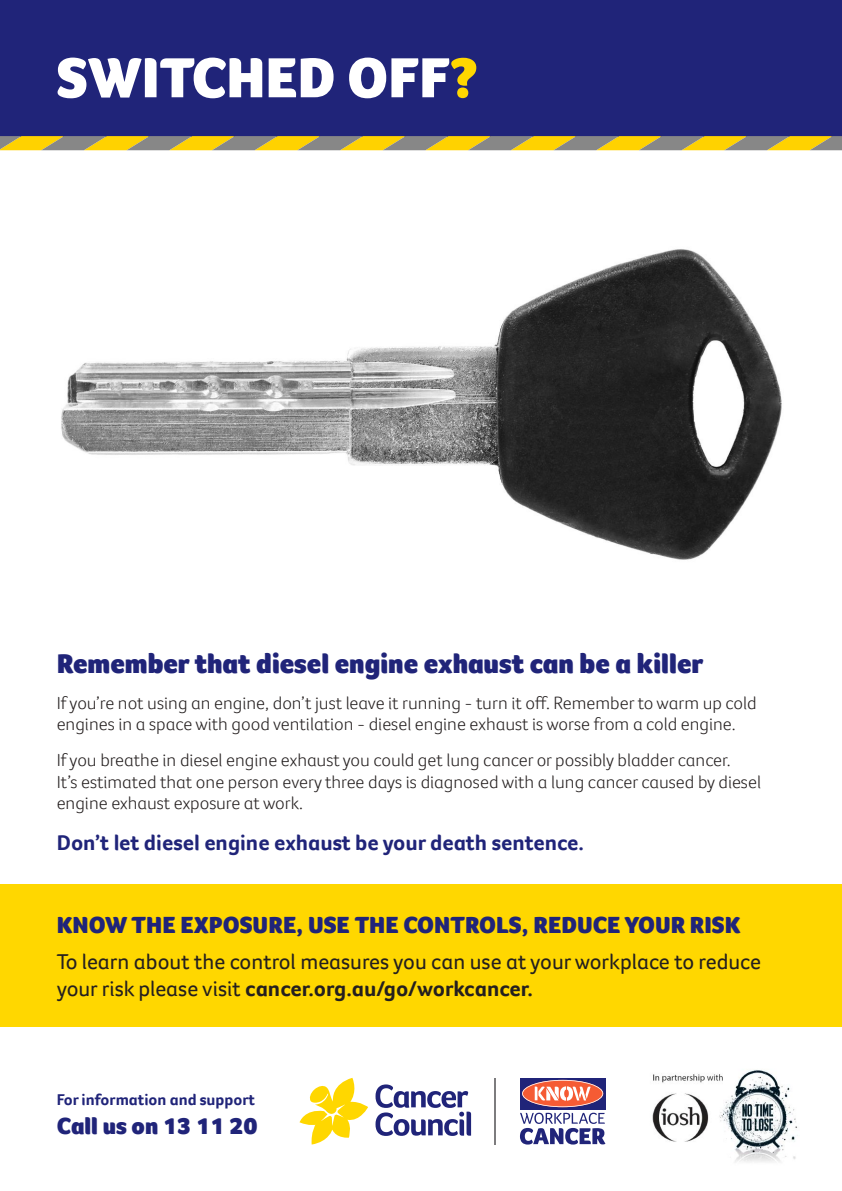
<style>
.page{position:relative;width:842px;height:1191px;background:#fff}
.page>*{position:absolute;margin:0;border:0;box-sizing:border-box;transform-origin:0 0}
.t1{font:900 58px "Foco CC";color:#fff}
.t2{font:900 28px "Foco CC";color:#202479}
.t3{font:900 24px "Foco CC";color:#202479}
.t4{font:22px/26.4px "Foco CC";color:#241f1f}
.t5{font:700 22px "Foco CC";color:#202479}
.t6{font:300 18px/21.6px "Foco CC";color:#241f1f}
.t7{font:700 16px "Foco CC";color:#202479}
.s1{color:#ffd700}
.s2{font-weight:700}
</style>
<div class="page">
<img style="left:61px;top:249px;width:721px;height:311px">
<div style="left:0;top:0;width:842px;height:136px;background:#202479"></div>
<svg style="left:0;top:136px;width:842px;height:14px;background:#c2ac44"></svg>
<img style="left:652px;top:1070px;width:145px;height:92px">
<svg style="left:300px;top:1077px;width:68px;height:67px"></svg>
<svg style="left:375px;top:1084px;width:96px;height:52px"></svg>
<hr style="left:495px;top:1077px;width:1px;height:67px;background:#7d7c7e">
<div style="left:520px;top:1077px;width:85px;height:32px;background:#202479"></div>
<svg style="left:520px;top:1079px;width:85px;height:65px"></svg>
<div style="left:0;top:884px;width:842px;height:142px;background:#ffd700"></div>
<h1 class="t1" style="left:57px;top:39px;width:423px">SWITCHED OFF<span class="s1">?</span></h1>
<h2 class="t2" style="left:57px;top:645px;width:648px">Remember that diesel engine exhaust can be a killer</h2>
<p class="t6" style="left:57px;top:691px;width:701px">If you’re not using an engine, don’t just leave it running - turn it off. Remember to warm up cold engines in a space with good ventilation - diesel engine exhaust is worse from a cold engine.</p>
<p class="t6" style="left:57px;top:749px;width:706px">If you breathe in diesel engine exhaust you could get lung cancer or possibly bladder cancer.<br>It’s estimated that one person every three days is diagnosed with a lung cancer caused by diesel engine exhaust exposure at work.</p>
<p class="t5" style="left:57px;top:827px;width:529px">Don’t let diesel engine exhaust be your death sentence.</p>
<h3 class="t3" style="left:57px;top:908px;width:685px">KNOW THE EXPOSURE, USE THE CONTROLS, REDUCE YOUR RISK</h3>
<p class="t4" style="left:57px;top:948px;width:706px">To learn about the control measures you can use at your workplace to reduce your risk please visit <span class="s2">cancer.org.au/go/workcancer.</span></p>
<p class="t7" style="left:57px;top:1089px;width:200px">For information and support</p>
<h3 class="t3" style="left:57px;top:1110px;width:203px">Call us on 13 11 20</h3>
</div>
